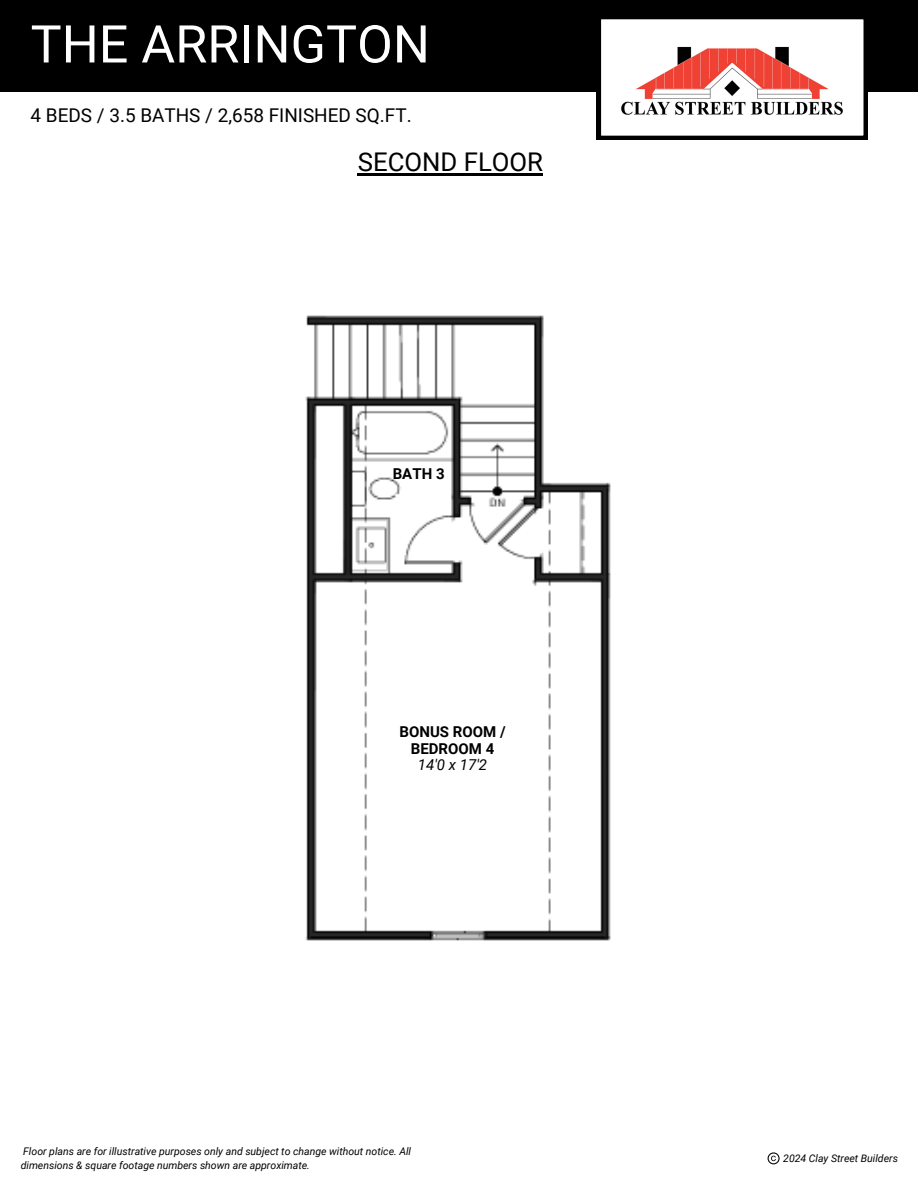
<style>
.page{position:relative;width:918px;height:1188px;background:#fff}
.page>*{position:absolute;margin:0;border:0;box-sizing:border-box;transform-origin:0 0}
.t1{font:52.05px "Roboto";color:#fff}
.t2{font:25.8px "Roboto";color:#000}
.t3{font:18.9px "Roboto";color:#000}
.t4{font:700 15px/16.8px "Roboto";color:#000;text-align:center}
.t5{font:italic 10.5px/14px "Roboto";color:#000}
.s1{font-weight:400;font-style:italic}
</style>
<div class="page">
<div style="left:0;top:0;width:918px;height:92px;background:#000"></div>
<svg style="left:597px;top:19px;width:271px;height:121px"></svg>
<img style="left:604px;top:32px;width:257px;height:91px">
<svg style="left:768px;top:1152px;width:12px;height:12px"></svg>
<img style="left:305px;top:315px;width:306px;height:626px">
<hr style="left:358px;top:173px;width:185px;height:3px;background:#000">
<h4 class="t1" style="left:31px;top:14px;width:401px">THE ARRINGTON</h4>
<h5 class="t3" style="left:31px;top:104px;width:383px">4 BEDS / 3.5 BATHS / 2,658 FINISHED SQ.FT.</h5>
<p class="t2" style="left:358px;top:147px;width:187px">SECOND FLOOR</p>
<p class="t4" style="left:393px;top:465px;width:53px">BATH 3</p>
<h2 class="t4" style="left:400px;top:723px;width:108px">BONUS ROOM /<br>BEDROOM 4<br><span class="s1">14'0 x 17'2</span></h2>
<p class="t5" style="left:21px;top:1145px;width:392px">Floor plans are for illustrative purposes only and subject to change without notice. All dimensions &amp; square footage numbers shown are approximate.</p>
<p class="t5" style="left:783px;top:1152px;width:116px">2024 Clay Street Builders</p>
</div>
